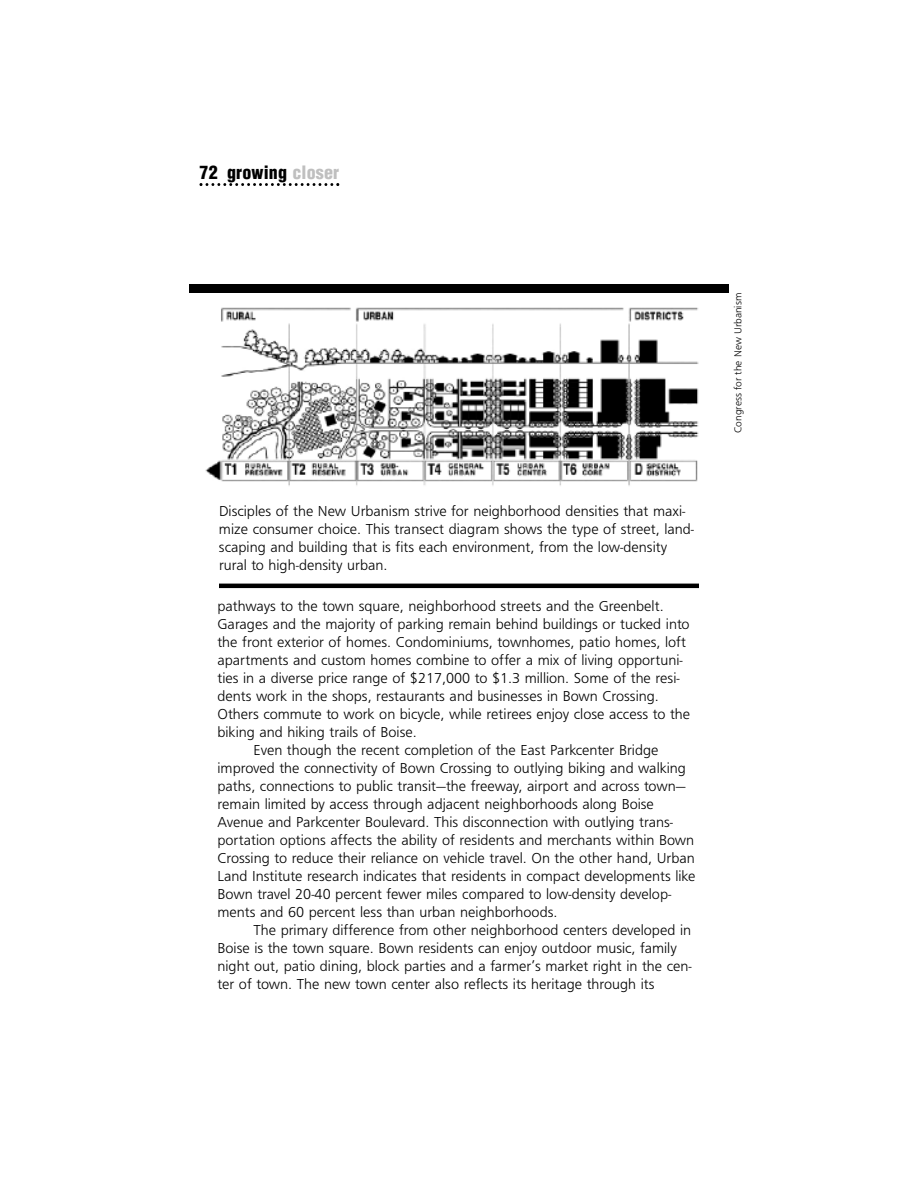
<style>
.page{position:relative;width:918px;height:1188px;background:#fff}
.page>*{position:absolute;margin:0;border:0;box-sizing:border-box;transform-origin:0 0}
.t1{font:900 condensed 18px "Helvetica";letter-spacing:.01em;color:#000}
.t2{font:15px/18px "Frugal Sans Light DTC";color:#000}
.t3{font:10.5px "Frugal Sans Light DTC";color:#000}
.s1{color:#bfbfbf}
</style>
<div class="page">
<svg style="left:200px;top:183px;width:139px;height:3px"></svg>
<img style="left:205px;top:307px;width:494px;height:179px">
<hr style="left:219px;top:584px;width:480px;height:4px;background:#000">
<div style="left:189px;top:284px;width:540px;height:9px;background:#000"></div>
<p class="t1" style="left:200px;top:162px;width:141px">72 growing <span class="s1">closer</span></p>
<p class="t2" style="left:219px;top:502px;width:477px">Disciples of the New Urbanism strive for neighborhood densities that maxi&shy;mize consumer choice. This transect diagram shows the type of street, land&shy;scaping and building that is fits each environment, from the low-density rural to high-density urban.</p>
<p class="t2" style="left:218px;top:597px;width:448px">pathways to the town square, neighborhood streets and the Greenbelt.</p>
<p class="t2" style="left:218px;top:615px;width:474px">Garages and the majority of parking remain behind buildings or tucked into</p>
<p class="t2" style="left:218px;top:633px;width:470px">the front exterior of homes. Condominiums, townhomes, patio homes, loft</p>
<p class="t2" style="left:218px;top:651px;width:467px">apartments and custom homes combine to offer a mix of living opportuni-</p>
<p class="t2" style="left:218px;top:669px;width:464px">ties in a diverse price range of $217,000 to $1.3 million. Some of the resi-</p>
<p class="t2" style="left:218px;top:687px;width:443px">dents work in the shops, restaurants and businesses in Bown Crossing.</p>
<p class="t2" style="left:218px;top:705px;width:474px">Others commute to work on bicycle, while retirees enjoy close access to the</p>
<p class="t2" style="left:218px;top:723px;width:201px">biking and hiking trails of Boise.</p>
<p class="t2" style="left:254px;top:741px;width:406px">Even though the recent completion of the East Parkcenter Bridge</p>
<p class="t2" style="left:218px;top:759px;width:470px">improved the connectivity of Bown Crossing to outlying biking and walking</p>
<p class="t2" style="left:218px;top:777px;width:470px">paths, connections to public transit—the freeway, airport and across town—</p>
<p class="t2" style="left:218px;top:795px;width:438px">remain limited by access through adjacent neighborhoods along Boise</p>
<p class="t2" style="left:218px;top:813px;width:457px">Avenue and Parkcenter Boulevard. This disconnection with outlying trans-</p>
<p class="t2" style="left:218px;top:831px;width:478px">portation options affects the ability of residents and merchants within Bown</p>
<p class="t2" style="left:218px;top:849px;width:479px">Crossing to reduce their reliance on vehicle travel. On the other hand, Urban</p>
<p class="t2" style="left:218px;top:867px;width:479px">Land Institute research indicates that residents in compact developments like</p>
<p class="t2" style="left:218px;top:885px;width:455px">Bown travel 20-40 percent fewer miles compared to low-density develop-</p>
<p class="t2" style="left:218px;top:903px;width:342px">ments and 60 percent less than urban neighborhoods.</p>
<p class="t2" style="left:254px;top:921px;width:439px">The primary difference from other neighborhood centers developed in</p>
<p class="t2" style="left:218px;top:939px;width:461px">Boise is the town square. Bown residents can enjoy outdoor music, family</p>
<p class="t2" style="left:218px;top:957px;width:476px">night out, patio dining, block parties and a farmer’s market right in the cen-</p>
<p class="t2" style="left:218px;top:975px;width:439px">ter of town. The new town center also reflects its heritage through its</p>
<p class="t3" style="left:732px;top:433px;width:141px;rotate:-90deg">Congress for the New Urbanism</p>
</div>
